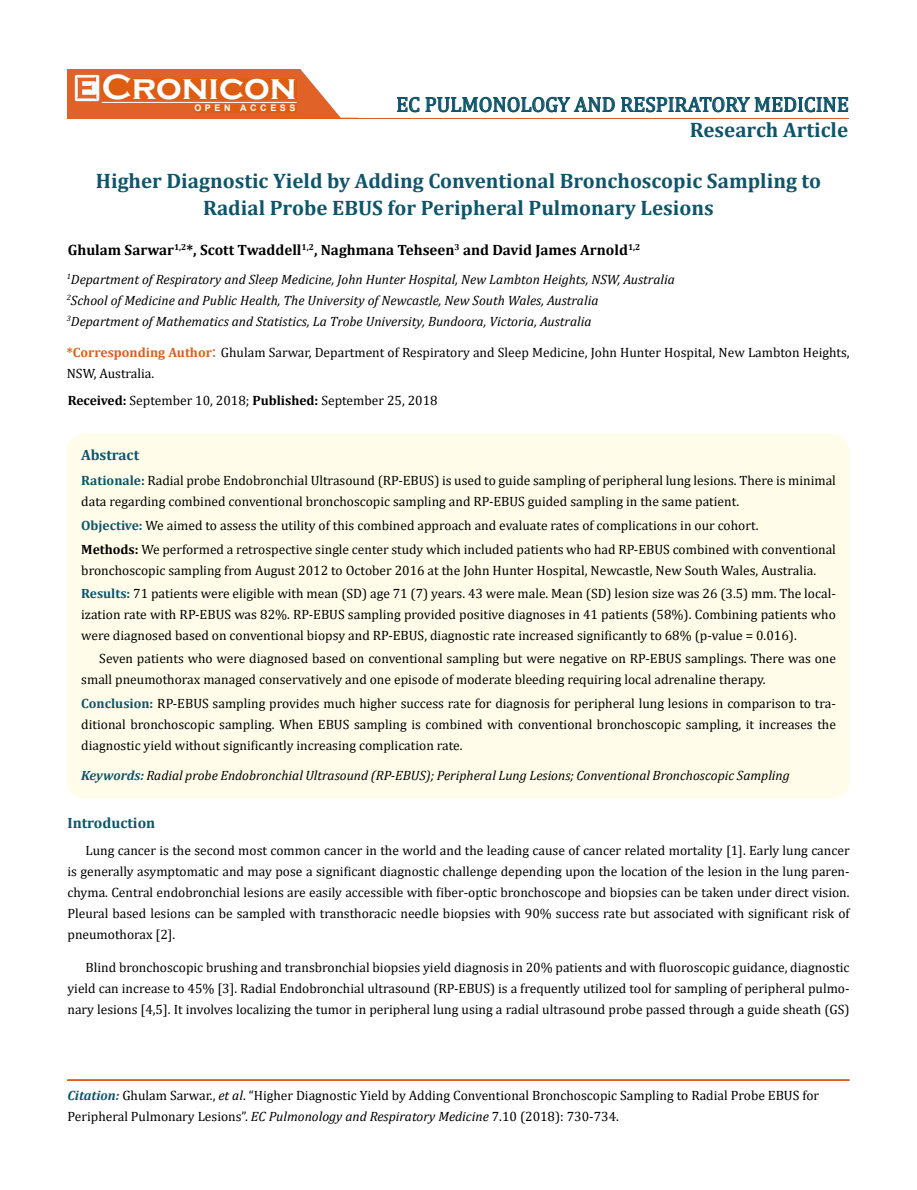
<style>
.page{position:relative;width:917px;height:1190px;background:#fff}
.page>*{position:absolute;margin:0;border:0;box-sizing:border-box;transform-origin:0 0}
.t1{font:700 36px "Copperplate Gothic";color:#fff}
.t2{font:700 21px/27px "Cambria";color:#0e546a;text-align:center}
.t3{font:21px "Cambria";color:#0e546a}
.t4{font:700 15px "Cambria";color:#000}
.t5{font:700 15px "Cambria";color:#0e546a}
.t6{font:13.5px/21px "Cambria";color:#000}
.t7{font:italic 13.5px/21px "Cambria";color:#000}
.t8{font:700 9px "Arial";letter-spacing:.4em;color:#fff}
.s1{font-weight:700;color:#e05d1a}
.s2{font-size:18px;color:#e05d1a}
.s3{font-weight:700}
.s4{font-weight:700;color:#0e546a}
.s5{font-weight:700;font-style:italic;color:#0e546a}
.s6{font-style:italic}
</style>
<div class="page">
<div style="left:67px;top:70px;width:290px;height:49px;background:#e06228"></div>
<svg style="left:300px;top:69px;width:58px;height:49px"></svg>
<img style="left:75px;top:75px;width:24px;height:26px">
<div style="left:102px;top:79px;width:195px;height:21px;background:#df5d11"></div>
<div style="left:194px;top:105px;width:103px;height:7px;background:#df5d11"></div>
<svg style="left:396px;top:97px;width:452px;height:15px"></svg>
<hr style="left:102px;top:102px;width:194px;height:1px;background:#fff">
<hr style="left:279px;top:118px;width:569px;height:1px;background:#e05d1a">
<hr style="left:67px;top:1080px;width:782px;height:1px;background:#e05d1a">
<div style="left:67px;top:1079px;width:782px;height:1px;border:1px solid #e05d1a"></div>
<div style="left:67px;top:434px;width:782px;height:364px;background:#fffde9;border-radius:18px"></div>
<h1 class="t1" style="left:102px;top:68px;width:196px">Cronicon</h1>
<p class="t8" style="left:194px;top:102px;width:103px">OPEN ACCESS</p>
<h2 class="t3" style="left:396px;top:92px;width:454px">EC PULMONOLOGY AND RESPIRATORY MEDICINE</h2>
<h2 class="t2" style="left:690px;top:116px;width:160px">Research Article</h2>
<h2 class="t2" style="left:96px;top:166px;width:726px">Higher Diagnostic Yield by Adding Conventional Bronchoscopic Sampling to<br>Radial Probe EBUS for Peripheral Pulmonary Lesions</h2>
<p class="t4" style="left:68px;top:239px;width:574px">Ghulam Sarwar<sup>1,2</sup>*, Scott Twaddell<sup>1,2</sup>, Naghmana Tehseen<sup>3</sup> and David James Arnold<sup>1,2</sup></p>
<p class="t7" style="left:67px;top:268px;width:609px"><sup>1</sup>Department of Respiratory and Sleep Medicine, John Hunter Hospital, New Lambton Heights, NSW, Australia<br><sup>2</sup>School of Medicine and Public Health, The University of Newcastle, New South Wales, Australia<br><sup>3</sup>Department of Mathematics and Statistics, La Trobe University, Bundoora, Victoria, Australia</p>
<p class="t6" style="left:67px;top:342px;width:784px"><span class="s1">*Corresponding Author</span><span class="s2">:</span> Ghulam Sarwar, Department of Respiratory and Sleep Medicine, John Hunter Hospital, New Lambton Heights,<br>NSW, Australia.</p>
<p class="t6" style="left:68px;top:389px;width:371px"><span class="s3">Received:</span> September 10, 2018; <span class="s3">Published:</span> September 25, 2018</p>
<p class="t5" style="left:81px;top:444px;width:60px">Abstract</p>
<p class="t6" style="left:81px;top:470px;width:756px"><span class="s4">Rationale:</span> Radial probe Endobronchial Ultrasound (RP-EBUS) is used to guide sampling of peripheral lung lesions. There is minimal data regarding combined conventional bronchoscopic sampling and RP-EBUS guided sampling in the same patient.</p>
<p class="t6" style="left:81px;top:513px;width:756px;line-height:24px"><span class="s4">Objective:</span> We aimed to assess the utility of this combined approach and evaluate rates of complications in our cohort.<br><span class="s3">Methods:</span> We performed a retrospective single center study which included patients who had RP-EBUS combined with conventional</p>
<p class="t6" style="left:81px;top:558px;width:756px;line-height:23.7px">bronchoscopic sampling from August 2012 to October 2016 at the John Hunter Hospital, Newcastle, New South Wales, Australia.<br><span class="s4">Results:</span> 71 patients were eligible with mean (SD) age 71 (7) years. 43 were male. Mean (SD) lesion size was 26 (3.5) mm. The local-</p>
<p class="t6" style="left:81px;top:604px;width:756px">ization rate with RP-EBUS was 82%. RP-EBUS sampling provided positive diagnoses in 41 patients (58%). Combining patients who were diagnosed based on conventional biopsy and RP-EBUS, diagnostic rate increased significantly to 68% (p-value = 0.016).</p>
<p class="t6" style="left:81px;top:648px;width:756px;text-indent:18px">Seven patients who were diagnosed based on conventional sampling but were negative on RP-EBUS samplings. There was one small pneumothorax managed conservatively and one episode of moderate bleeding requiring local adrenaline therapy.</p>
<p class="t6" style="left:81px;top:692px;width:756px;text-align:justify"><span class="s4">Conclusion:</span> RP-EBUS sampling provides much higher success rate for diagnosis for peripheral lung lesions in comparison to tra&shy;ditional bronchoscopic sampling. When EBUS sampling is combined with conventional bronchoscopic sampling, it increases the diagnostic yield without significantly increasing complication rate.</p>
<p class="t7" style="left:81px;top:764px;width:710px"><span class="s4">Keywords:</span> Radial probe Endobronchial Ultrasound (RP-EBUS); Peripheral Lung Lesions; Conventional Bronchoscopic Sampling</p>
<p class="t5" style="left:67px;top:812px;width:89px">Introduction</p>
<p class="t6" style="left:67px;top:840px;width:783px;text-align:justify;text-indent:18px">Lung cancer is the second most common cancer in the world and the leading cause of cancer related mortality [1]. Early lung cancer is generally asymptomatic and may pose a significant diagnostic challenge depending upon the location of the lesion in the lung paren&shy;chyma. Central endobronchial lesions are easily accessible with fiber-optic bronchoscope and biopsies can be taken under direct vision.<br>Pleural based lesions can be sampled with transthoracic needle biopsies with 90% success rate but associated with significant risk of pneumothorax [2].</p>
<p class="t6" style="left:67px;top:957px;width:783px;text-align:justify;text-indent:18px">Blind bronchoscopic brushing and transbronchial biopsies yield diagnosis in 20% patients and with fluoroscopic guidance, diagnostic yield can increase to 45% [3]. Radial Endobronchial ultrasound (RP-EBUS) is a frequently utilized tool for sampling of peripheral pulmo&shy;nary lesions [4,5]. It involves localizing the tumor in peripheral lung using a radial ultrasound probe passed through a guide sheath (GS)</p>
<p class="t6" style="left:67px;top:1084px;width:753px"><span class="s5">Citation:</span> Ghulam Sarwar., <span class="s6">et al</span>. “Higher Diagnostic Yield by Adding Conventional Bronchoscopic Sampling to Radial Probe EBUS for<br>Peripheral Pulmonary Lesions”. <span class="s6">EC Pulmonology and Respiratory Medicine</span> 7.10 (2018): 730-734.</p>
</div>
